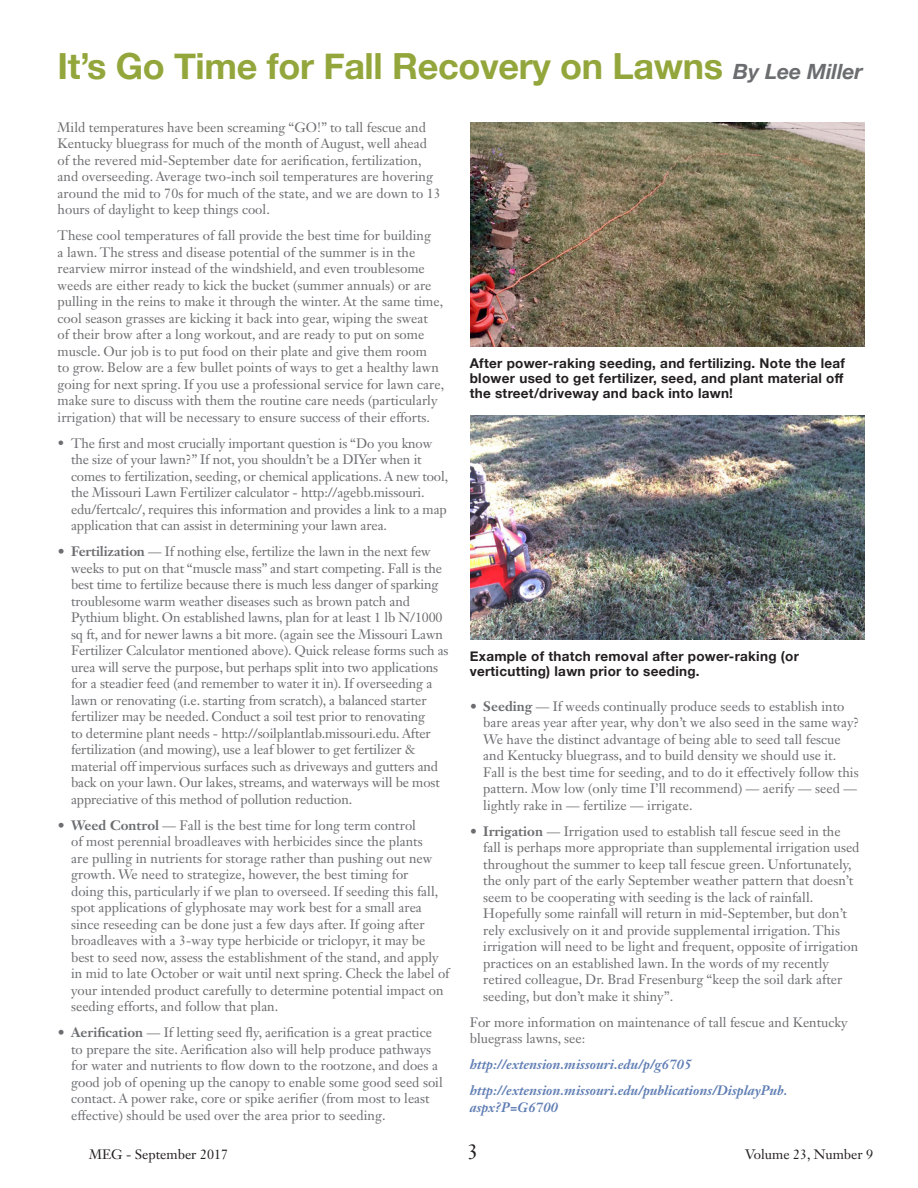
<style>
.page{position:relative;width:918px;height:1188px;background:#fff}
.page>*{position:absolute;margin:0;border:0;box-sizing:border-box;transform-origin:0 0}
.t1{font:700 36px "Helvetica Neue";letter-spacing:-.01em;color:#93a63c}
.t2{font:21px "Janson Text LT Std";color:#231f20}
.Body_Text{font:13.5px/16.5px "Janson Text LT Std";color:#6c6d70}
.Body_Text-2{font:700 13.5px/15px "Helvetica Neue";letter-spacing:.02em;color:#231f20}
.Body_Text-3{font:italic 700 13.5px/16.5px "Janson Text LT Std";color:#607eb4}
.t3{font:13.5px "Janson Text LT Std";color:#231f20}
.s1{font-style:italic;font-size:21px;color:#6c6d70}
.s2{font-weight:700}
</style>
<div class="page">
<img style="left:471px;top:416px;width:393px;height:223px">
<img style="left:471px;top:123px;width:393px;height:223px">
<p class="t1" style="left:58px;top:38px;width:807px">It’s Go Time for Fall Recovery on Lawns <span class="s1">By Lee Miller</span></p>
<p class="Body_Text" style="left:58px;top:119px;width:385px">Mild temperatures have been screaming “GO!” to tall fescue and Kentucky bluegrass for much of the month of August, well ahead of the revered mid-September date for aerification, fertilization, and overseeding. Average two-inch soil temperatures are hovering around the mid to 70s for much of the state, and we are down to 13 hours of daylight to keep things cool.</p>
<p class="Body_Text" style="left:58px;top:227px;width:388px">These cool temperatures of fall provide the best time for building<br>a lawn. The stress and disease potential of the summer is in the rearview mirror instead of the windshield, and even troublesome weeds are either ready to kick the bucket (summer annuals) or are pulling in the reins to make it through the winter. At the same time, cool season grasses are kicking it back into gear, wiping the sweat<br>of their brow after a long workout, and are ready to put on some muscle. Our job is to put food on their plate and give them room<br>to grow. Below are a few bullet points of ways to get a healthy lawn going for next spring. If you use a professional service for lawn care, make sure to discuss with them the routine care needs (particularly irrigation) that will be necessary to ensure success of their efforts.</p>
<p class="Body_Text" style="left:71px;top:435px;width:379px;text-indent:-14px">• The first and most crucially important question is “Do you know the size of your lawn?” If not, you shouldn’t be a DIYer when it comes to fertilization, seeding, or chemical applications. A new tool, the Missouri Lawn Fertilizer calculator - http://agebb.missouri. edu/fertcalc/, requires this information and provides a link to a map application that can assist in determining your lawn area.</p>
<p class="Body_Text" style="left:71px;top:543px;width:379px;text-indent:-14px"><span class="s2">• Fertilization</span> — If nothing else, fertilize the lawn in the next few weeks to put on that “muscle mass” and start competing. Fall is the best time to fertilize because there is much less danger of sparking troublesome warm weather diseases such as brown patch and Pythium blight. On established lawns, plan for at least 1 lb N/1000 sq ft, and for newer lawns a bit more. (again see the Missouri Lawn Fertilizer Calculator mentioned above). Quick release forms such as urea will serve the purpose, but perhaps split into two applications for a steadier feed (and remember to water it in). If overseeding a lawn or renovating (i.e. starting from scratch), a balanced starter fertilizer may be needed. Conduct a soil test prior to renovating<br>to determine plant needs - http://soilplantlab.missouri.edu. After fertilization (and mowing), use a leaf blower to get fertilizer &amp; material off impervious surfaces such as driveways and gutters and back on your lawn. Our lakes, streams, and waterways will be most appreciative of this method of pollution reduction.</p>
<p class="Body_Text" style="left:71px;top:817px;width:380px;text-indent:-14px"><span class="s2">• Weed Control</span> — Fall is the best time for long term control<br>of most perennial broadleaves with herbicides since the plants<br>are pulling in nutrients for storage rather than pushing out new growth. We need to strategize, however, the best timing for<br>doing this, particularly if we plan to overseed. If seeding this fall, spot applications of glyphosate may work best for a small area since reseeding can be done just a few days after. If going after broadleaves with a 3-way type herbicide or triclopyr, it may be best to seed now, assess the establishment of the stand, and apply in mid to late October or wait until next spring. Check the label of your intended product carefully to determine potential impact on seeding efforts, and follow that plan.</p>
<p class="Body_Text" style="left:71px;top:1024px;width:373px;text-indent:-14px"><span class="s2">• Aerification</span> — If letting seed fly, aerification is a great practice to prepare the site. Aerification also will help produce pathways for water and nutrients to flow down to the rootzone, and does a good job of opening up the canopy to enable some good seed soil contact. A power rake, core or spike aerifier (from most to least effective) should be used over the area prior to seeding.</p>
<p class="Body_Text-2" style="left:470px;top:356px;width:377px">After power-raking seeding, and fertilizing. Note the leaf blower used to get fertilizer, seed, and plant material off the street/driveway and back into lawn!</p>
<p class="Body_Text-2" style="left:470px;top:649px;width:331px">Example of thatch removal after power-raking (or verticutting) lawn prior to seeding.</p>
<p class="Body_Text" style="left:483px;top:698px;width:378px;text-indent:-14px"><span class="s2">• Seeding</span> — If weeds continually produce seeds to establish into bare areas year after year, why don’t we also seed in the same way?<br>We have the distinct advantage of being able to seed tall fescue and Kentucky bluegrass, and to build density we should use it.<br>Fall is the best time for seeding, and to do it effectively follow this pattern. Mow low (only time I’ll recommend) — aerify — seed — lightly rake in — fertilize — irrigate.</p>
<p class="Body_Text" style="left:483px;top:823px;width:378px;text-indent:-14px"><span class="s2">• Irrigation</span> — Irrigation used to establish tall fescue seed in the fall is perhaps more appropriate than supplemental irrigation used throughout the summer to keep tall fescue green. Unfortunately, the only part of the early September weather pattern that doesn’t seem to be cooperating with seeding is the lack of rainfall.<br>Hopefully some rainfall will return in mid-September, but don’t rely exclusively on it and provide supplemental irrigation. This irrigation will need to be light and frequent, opposite of irrigation practices on an established lawn. In the words of my recently retired colleague, Dr. Brad Fresenburg “keep the soil dark after seeding, but don’t make it shiny”.</p>
<p class="Body_Text" style="left:470px;top:1014px;width:379px">For more information on maintenance of tall fescue and Kentucky bluegrass lawns, see:</p>
<p class="Body_Text-3" style="left:470px;top:1056px;width:223px">http://extension.missouri.edu/p/g6705</p>
<p class="Body_Text-3" style="left:470px;top:1082px;width:319px">http://extension.missouri.edu/publications/DisplayPub. aspx?P=G6700</p>
<p class="t3" style="left:89px;top:1146px;width:141px">MEG - September 2017</p>
<p class="t2" style="left:468px;top:1138px;width:12px">3</p>
<p class="t3" style="left:745px;top:1146px;width:129px">Volume 23, Number 9</p>
</div>
